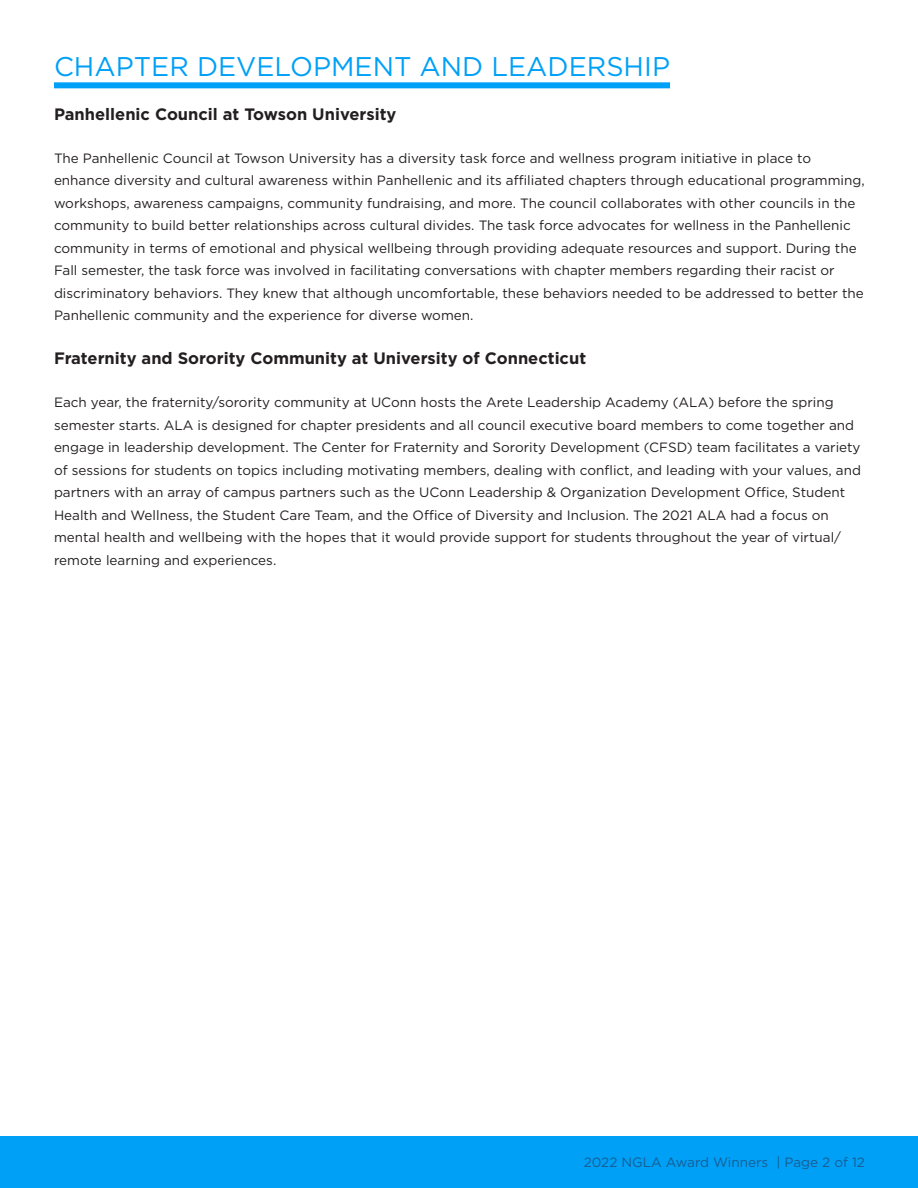
<style>
.page{position:relative;width:918px;height:1188px;background:#fff}
.page>*{position:absolute;margin:0;border:0;box-sizing:border-box;transform-origin:0 0}
.t1{font:27px "Gotham";color:#00a0f7}
.t2{font:700 16.5px "Gotham";color:#231f20}
.t3{font:13.5px/22.5px "Gotham";color:#231f20}
.t4{font:13.5px "Gotham";color:#175d91}
</style>
<div class="page">
<div style="left:0;top:1136px;width:918px;height:52px;background:#00a0f7"></div>
<div style="left:54px;top:82px;width:616px;height:6px;background:#00a0f7"></div>
<h1 class="t1" style="left:54px;top:49px;width:618px">CHAPTER DEVELOPMENT AND LEADERSHIP</h1>
<p class="t2" style="left:54px;top:103px;width:344px">Panhellenic Council at Towson University</p>
<p class="t3" style="left:54px;top:146px;width:812px">The Panhellenic Council at Towson University has a diversity task force and wellness program initiative in place to enhance diversity and cultural awareness within Panhellenic and its affiliated chapters through educational programming, workshops, awareness campaigns, community fundraising, and more. The council collaborates with other councils in the community to build better relationships across cultural divides. The task force advocates for wellness in the Panhellenic community in terms of emotional and physical wellbeing through providing adequate resources and support. During the Fall semester, the task force was involved in facilitating conversations with chapter members regarding their racist or discriminatory behaviors. They knew that although uncomfortable, these behaviors needed to be addressed to better the Panhellenic community and the experience for diverse women.</p>
<p class="t2" style="left:54px;top:348px;width:534px">Fraternity and Sorority Community at University of Connecticut</p>
<p class="t3" style="left:54px;top:391px;width:809px">Each year, the fraternity/sorority community at UConn hosts the Arete Leadership Academy (ALA) before the spring semester starts. ALA is designed for chapter presidents and all council executive board members to come together and engage in leadership development. The Center for Fraternity and Sorority Development (CFSD) team facilitates a variety of sessions for students on topics including motivating members, dealing with conflict, and leading with your values, and partners with an array of campus partners such as the UConn Leadership &amp; Organization Development Office, Student Health and Wellness, the Student Care Team, and the Office of Diversity and Inclusion. The 2021 ALA had a focus on mental health and wellbeing with the hopes that it would provide support for students throughout the year of virtual/ remote learning and experiences.</p>
<p class="t4" style="left:584px;top:1153px;width:283px">2022 NGLA Award Winners | Page 2 of 12</p>
</div>
